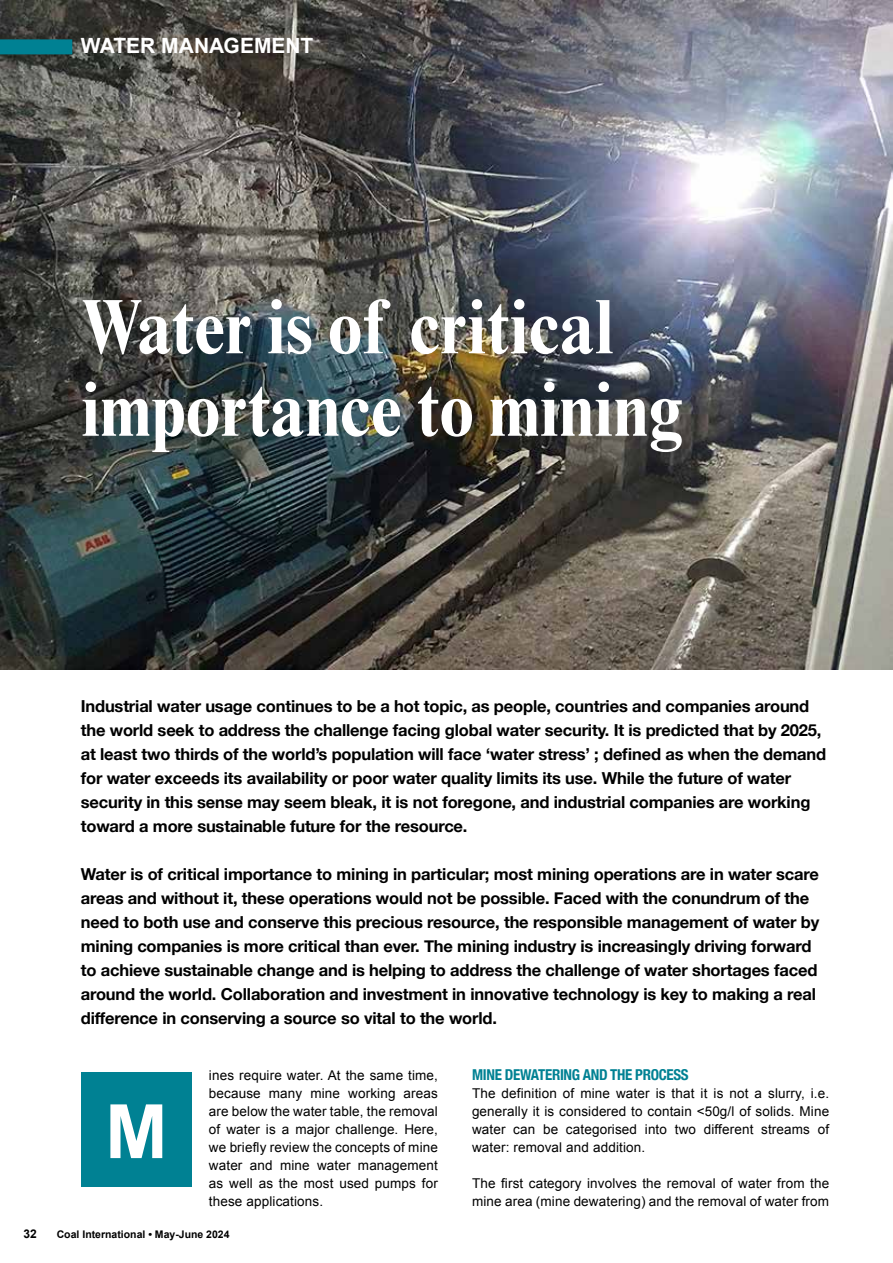
<style>
.page{position:relative;width:893px;height:1263px;background:#fff}
.page>*{position:absolute;margin:0;border:0;box-sizing:border-box;transform-origin:0 0}
.t1{font:700 condensed 78px/82.5px "Times New Roman MT Std";color:#fff}
.t2{font:700 75px "Arial";color:#fff}
.t3{font:700 21px "Arial";color:#fff}
.t4{font:700 16.5px/24px "Helvetica Neue";letter-spacing:-.01em;color:#000}
.t5{font:700 condensed 15px "Helvetica Neue";letter-spacing:-.02em;color:#008193}
.t6{font:13.5px/18px "Arial";letter-spacing:.01em;color:#000;text-align:justify}
.t7{font:700 12px "Arial";color:#000}
.t8{font:700 10.5px "Arial";color:#000}
</style>
<div class="page">
<img style="left:0;top:0;width:893px;height:670px">
<div style="left:0;top:39px;width:72px;height:15px;background:#008193"></div>
<div style="left:81px;top:1072px;width:111px;height:114px;background:#008193"></div>
<p class="t3" style="left:81px;top:38px;width:234px">WATER MANAGEMENT</p>
<h1 class="t1" style="left:81px;top:293px;width:604px">Water is of critical importance to mining</h1>
<p class="t4" style="left:81px;top:694px;width:747px">Industrial water usage continues to be a hot topic, as people, countries and companies around the world seek to address the challenge facing global water security. It is predicted that by 2025, at least two thirds of the world’s population will face ‘water stress’ ; defined as when the demand for water exceeds its availability or poor water quality limits its use. While the future of water security in this sense may seem bleak, it is not foregone, and industrial companies are working toward a more sustainable future for the resource.</p>
<p class="t4" style="left:81px;top:862px;width:740px">Water is of critical importance to mining in particular; most mining operations are in water scare areas and without it, these operations would not be possible. Faced with the conundrum of the need to both use and conserve this precious resource, the responsible management of water by mining companies is more critical than ever. The mining industry is increasingly driving forward to achieve sustainable change and is helping to address the challenge of water shortages faced around the world. Collaboration and investment in innovative technology is key to making a real difference in conserving a source so vital to the world.</p>
<h2 class="t2" style="left:105px;top:1103px;width:64px">M</h2>
<p class="t6" style="left:209px;top:1067px;width:231px">ines require water. At the same time, because many mine working areas are below the water table, the removal of water is a major challenge. Here, we briefly review the concepts of mine water and mine water management as well as the most used pumps for these applications.</p>
<p class="t5" style="left:472px;top:1069px;width:218px">MINE DEWATERING AND THE PROCESS</p>
<p class="t6" style="left:472px;top:1085px;width:359px">The definition of mine water is that it is not a slurry, i.e. generally it is considered to contain &lt;50g/l of solids. Mine water can be categorised into two different streams of water: removal and addition.</p>
<p class="t6" style="left:472px;top:1175px;width:359px">The first category involves the removal of water from the mine area (mine dewatering) and the removal of water from</p>
<p class="t7" style="left:23px;top:1229px;width:15px">32</p>
<p class="t8" style="left:57px;top:1230px;width:174px">Coal International • May-June 2024</p>
</div>
